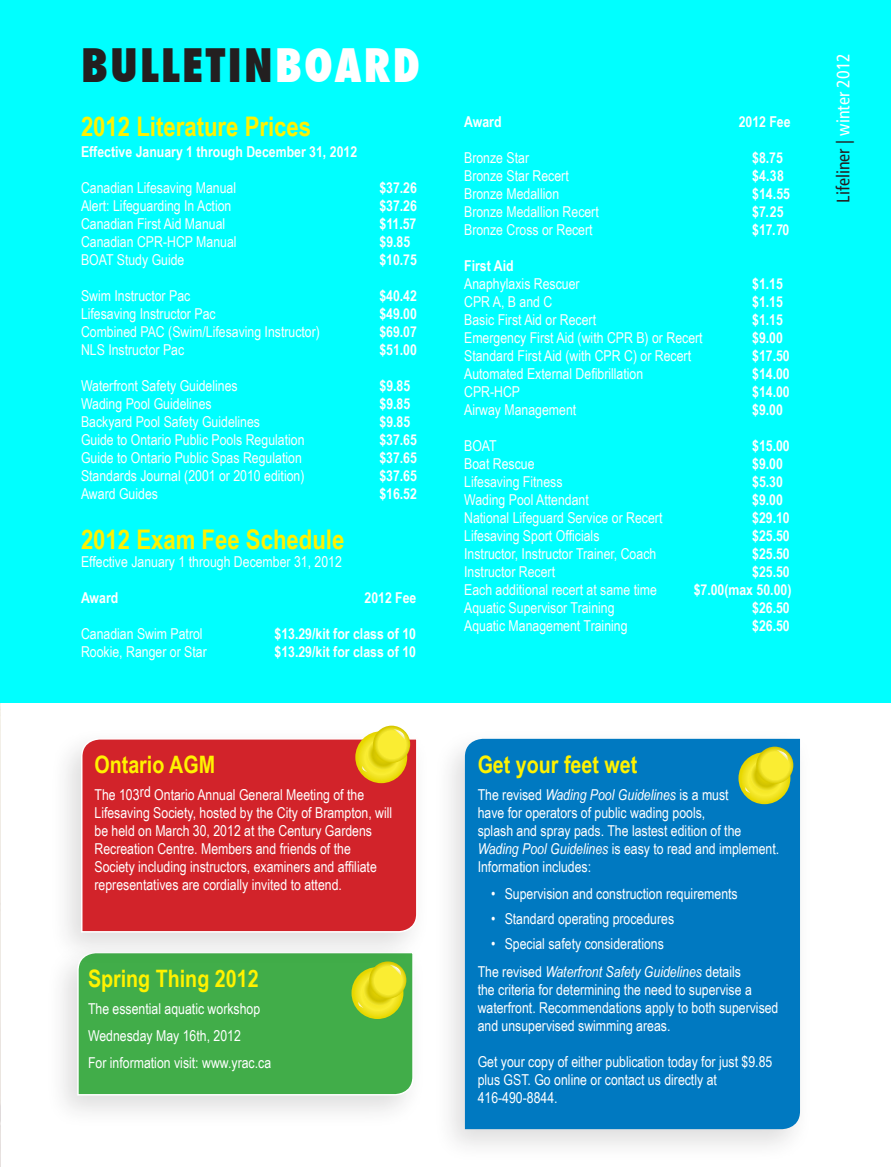
<style>
.page{position:relative;width:891px;height:1167px;background:#fff}
.page>*{position:absolute;margin:0;border:0;box-sizing:border-box;transform-origin:0 0}
.t1{font:800 condensed 45px "Futura";letter-spacing:.05em;color:#231f20}
.t2{font:700 27px "Arial Narrow";color:#fff200}
.t3{font:700 24px "Arial Narrow";color:#fff200}
.t4{font:condensed 18px "Frutiger";color:#231f20}
.t5{font:15px/18px "Arial Narrow";color:#fff}
.t6{font:700 15px "Arial Narrow";color:#fff}
.s1{color:#fff}
.s2{font-style:italic}
</style>
<div class="page">
<img style="left:0;top:702px;width:1px;height:464px">
<div style="left:0;top:0;width:891px;height:702px;background:#0ff"></div>
<div style="left:45px;top:940px;width:382px;height:189px;background:#231f20;opacity:.15"></div>
<div style="left:76px;top:966px;width:339px;height:130px;background:#41ad49"></div>
<div style="left:49px;top:726px;width:382px;height:240px;background:#231f20;opacity:.15"></div>
<div style="left:80px;top:737px;width:338px;height:196px;background:#d2232a"></div>
<div style="left:433px;top:727px;width:380px;height:436px;background:#231f20;opacity:.15"></div>
<div style="left:465px;top:738px;width:335px;height:391px;background:#0079c1"></div>
<svg style="left:355px;top:731px;width:52px;height:52px"></svg>
<svg style="left:367px;top:737px;width:32px;height:32px"></svg>
<svg style="left:373px;top:725px;width:37px;height:37px"></svg>
<svg style="left:361px;top:765px;width:6px;height:7px"></svg>
<svg style="left:393px;top:729px;width:13px;height:10px"></svg>
<svg style="left:738px;top:752px;width:52px;height:52px"></svg>
<svg style="left:750px;top:758px;width:32px;height:32px"></svg>
<svg style="left:756px;top:746px;width:37px;height:37px"></svg>
<svg style="left:744px;top:786px;width:7px;height:7px"></svg>
<svg style="left:776px;top:750px;width:13px;height:10px"></svg>
<svg style="left:352px;top:967px;width:51px;height:51px"></svg>
<svg style="left:363px;top:973px;width:32px;height:32px"></svg>
<svg style="left:369px;top:961px;width:37px;height:37px"></svg>
<svg style="left:357px;top:1001px;width:7px;height:6px"></svg>
<svg style="left:389px;top:964px;width:13px;height:11px"></svg>
<h1 class="t1" style="left:81px;top:35px;width:341px">BULLETIN<span class="s1">BOARD</span></h1>
<h2 class="t2" style="left:81px;top:106px;width:232px">2012 Literature Prices</h2>
<p class="t6" style="left:81px;top:140px;width:278px">Effective January 1 through December 31, 2012</p>
<p class="t5" style="left:81px;top:178px;width:157px">Canadian Lifesaving Manual</p>
<p class="t6" style="left:380px;top:176px;width:39px">$37.26</p>
<p class="t5" style="left:81px;top:196px;width:152px">Alert: Lifeguarding In Action</p>
<p class="t6" style="left:380px;top:194px;width:39px">$37.26</p>
<p class="t5" style="left:81px;top:214px;width:146px">Canadian First Aid Manual</p>
<p class="t6" style="left:380px;top:212px;width:38px">$11.57</p>
<p class="t5" style="left:81px;top:232px;width:157px">Canadian CPR-HCP Manual</p>
<p class="t6" style="left:380px;top:230px;width:32px">$9.85</p>
<p class="t5" style="left:81px;top:250px;width:105px">BOAT Study Guide</p>
<p class="t6" style="left:380px;top:248px;width:39px">$10.75</p>
<p class="t5" style="left:81px;top:286px;width:111px">Swim Instructor Pac</p>
<p class="t6" style="left:380px;top:284px;width:39px">$40.42</p>
<p class="t5" style="left:81px;top:304px;width:136px">Lifesaving Instructor Pac</p>
<p class="t6" style="left:380px;top:302px;width:39px">$49.00</p>
<p class="t5" style="left:81px;top:322px;width:241px">Combined PAC (Swim/Lifesaving Instructor)</p>
<p class="t6" style="left:380px;top:320px;width:39px">$69.07</p>
<p class="t5" style="left:81px;top:340px;width:105px">NLS Instructor Pac</p>
<p class="t6" style="left:380px;top:338px;width:39px">$51.00</p>
<p class="t5" style="left:81px;top:376px;width:158px">Waterfront Safety Guidelines</p>
<p class="t6" style="left:380px;top:374px;width:32px">$9.85</p>
<p class="t5" style="left:81px;top:394px;width:132px">Wading Pool Guidelines</p>
<p class="t6" style="left:380px;top:392px;width:32px">$9.85</p>
<p class="t5" style="left:81px;top:412px;width:181px">Backyard Pool Safety Guidelines</p>
<p class="t6" style="left:380px;top:410px;width:32px">$9.85</p>
<p class="t5" style="left:81px;top:430px;width:225px">Guide to Ontario Public Pools Regulation</p>
<p class="t6" style="left:380px;top:428px;width:39px">$37.65</p>
<p class="t5" style="left:81px;top:448px;width:222px">Guide to Ontario Public Spas Regulation</p>
<p class="t6" style="left:380px;top:446px;width:39px">$37.65</p>
<p class="t5" style="left:81px;top:466px;width:225px">Standards Journal (2001 or 2010 edition)</p>
<p class="t6" style="left:380px;top:464px;width:39px">$37.65</p>
<p class="t5" style="left:81px;top:484px;width:79px">Award Guides</p>
<p class="t6" style="left:380px;top:482px;width:39px">$16.52</p>
<h2 class="t2" style="left:81px;top:519px;width:265px">2012 Exam Fee Schedule</h2>
<p class="t5" style="left:81px;top:552px;width:262px">Effective January 1 through December 31, 2012</p>
<p class="t6" style="left:81px;top:587px;width:39px">Award</p>
<p class="t6" style="left:364px;top:587px;width:53px">2012 Fee</p>
<p class="t5" style="left:81px;top:624px;width:123px">Canadian Swim Patrol</p>
<p class="t6" style="left:274px;top:623px;width:143px">$13.29/kit for class of 10</p>
<p class="t5" style="left:81px;top:642px;width:127px">Rookie, Ranger or Star</p>
<p class="t6" style="left:274px;top:641px;width:143px">$13.29/kit for class of 10</p>
<h3 class="t3" style="left:94px;top:746px;width:122px">Ontario AGM</h3>
<p class="t5" style="left:94px;top:785px;width:299px">The 103rd Ontario Annual General Meeting of the Lifesaving Society, hosted by the City of Brampton, will be held on March 30, 2012 at the Century Gardens Recreation Centre. Members and friends of the Society including instructors, examiners and affiliate representatives are cordially invited to attend.</p>
<h3 class="t3" style="left:88px;top:960px;width:172px">Spring Thing 2012</h3>
<p class="t5" style="left:88px;top:994px;width:185px;line-height:27px">The essential aquatic workshop<br>Wednesday May 16th, 2012<br>For information visit: www.yrac.ca</p>
<p class="t6" style="left:464px;top:110px;width:39px">Award</p>
<p class="t6" style="left:739px;top:110px;width:53px">2012 Fee</p>
<p class="t5" style="left:464px;top:148px;width:66px">Bronze Star</p>
<p class="t6" style="left:752px;top:146px;width:32px">$8.75</p>
<p class="t5" style="left:464px;top:166px;width:106px">Bronze Star Recert</p>
<p class="t6" style="left:752px;top:164px;width:33px">$4.38</p>
<p class="t5" style="left:464px;top:184px;width:97px">Bronze Medallion</p>
<p class="t6" style="left:752px;top:182px;width:39px">$14.55</p>
<p class="t5" style="left:464px;top:202px;width:136px">Bronze Medallion Recert</p>
<p class="t6" style="left:752px;top:200px;width:33px">$7.25</p>
<p class="t5" style="left:464px;top:220px;width:130px">Bronze Cross or Recert</p>
<p class="t6" style="left:752px;top:218px;width:39px">$17.70</p>
<p class="t6" style="left:464px;top:254px;width:51px">First Aid</p>
<p class="t5" style="left:464px;top:274px;width:117px">Anaphylaxis Rescuer</p>
<p class="t6" style="left:752px;top:272px;width:32px">$1.15</p>
<p class="t5" style="left:464px;top:292px;width:90px">CPR A, B and C</p>
<p class="t6" style="left:752px;top:290px;width:32px">$1.15</p>
<p class="t5" style="left:464px;top:310px;width:133px">Basic First Aid or Recert</p>
<p class="t6" style="left:752px;top:308px;width:32px">$1.15</p>
<p class="t5" style="left:464px;top:328px;width:240px">Emergency First Aid (with CPR B) or Recert</p>
<p class="t6" style="left:752px;top:326px;width:32px">$9.00</p>
<p class="t5" style="left:464px;top:346px;width:228px">Standard First Aid (with CPR C) or Recert</p>
<p class="t6" style="left:752px;top:344px;width:39px">$17.50</p>
<p class="t5" style="left:464px;top:364px;width:181px">Automated External Defibrillation</p>
<p class="t6" style="left:752px;top:362px;width:39px">$14.00</p>
<p class="t5" style="left:464px;top:382px;width:58px">CPR-HCP</p>
<p class="t6" style="left:752px;top:380px;width:39px">$14.00</p>
<p class="t5" style="left:464px;top:400px;width:114px">Airway Management</p>
<p class="t6" style="left:752px;top:398px;width:32px">$9.00</p>
<p class="t5" style="left:464px;top:436px;width:34px">BOAT</p>
<p class="t6" style="left:752px;top:434px;width:39px">$15.00</p>
<p class="t5" style="left:464px;top:454px;width:72px">Boat Rescue</p>
<p class="t6" style="left:752px;top:452px;width:32px">$9.00</p>
<p class="t5" style="left:464px;top:472px;width:100px">Lifesaving Fitness</p>
<p class="t6" style="left:752px;top:470px;width:32px">$5.30</p>
<p class="t5" style="left:464px;top:490px;width:126px">Wading Pool Attendant</p>
<p class="t6" style="left:752px;top:488px;width:32px">$9.00</p>
<p class="t5" style="left:464px;top:508px;width:200px">National Lifeguard Service or Recert</p>
<p class="t6" style="left:752px;top:506px;width:39px">$29.10</p>
<p class="t5" style="left:464px;top:526px;width:137px">Lifesaving Sport Officials</p>
<p class="t6" style="left:752px;top:524px;width:39px">$25.50</p>
<p class="t5" style="left:464px;top:544px;width:194px">Instructor, Instructor Trainer, Coach</p>
<p class="t6" style="left:752px;top:542px;width:39px">$25.50</p>
<p class="t5" style="left:464px;top:562px;width:92px">Instructor Recert</p>
<p class="t6" style="left:752px;top:560px;width:39px">$25.50</p>
<p class="t5" style="left:464px;top:580px;width:194px">Each additional recert at same time</p>
<p class="t6" style="left:694px;top:578px;width:99px">$7.00(max 50.00)</p>
<p class="t5" style="left:464px;top:598px;width:152px">Aquatic Supervisor Training</p>
<p class="t6" style="left:752px;top:596px;width:39px">$26.50</p>
<p class="t5" style="left:464px;top:616px;width:165px">Aquatic Management Training</p>
<p class="t6" style="left:752px;top:614px;width:39px">$26.50</p>
<p class="t4" style="left:833px;top:202px;width:151px;rotate:-90deg">Lifeliner | <span class="s1">winter 2012</span></p>
<h3 class="t3" style="left:478px;top:746px;width:161px">Get your feet wet</h3>
<p class="t5" style="left:478px;top:785px;width:303px">The revised <span class="s2">Wading Pool Guidelines</span> is a must<br>have for operators of public wading pools,<br>splash and spray pads. The lastest edition of the <span class="s2">Wading Pool Guidelines</span> is easy to read and implement.<br>Information includes:</p>
<p class="t5" style="left:491px;top:884px;width:248px">• Supervision and construction requirements</p>
<p class="t5" style="left:491px;top:909px;width:185px">• Standard operating procedures</p>
<p class="t5" style="left:478px;top:929px;width:265px;line-height:27.8px;text-indent:14px">• Special safety considerations<br>The revised <span class="s2">Waterfront Safety Guidelines</span> details</p>
<p class="t5" style="left:478px;top:979px;width:302px">the criteria for determining the need to supervise a waterfront. Recommendations apply to both supervised and unsupervised swimming areas.</p>
<p class="t5" style="left:478px;top:1051px;width:296px">Get your copy of either publication today for just $9.85 plus GST. Go online or contact us directly at<br>416-490-8844.</p>
</div>
